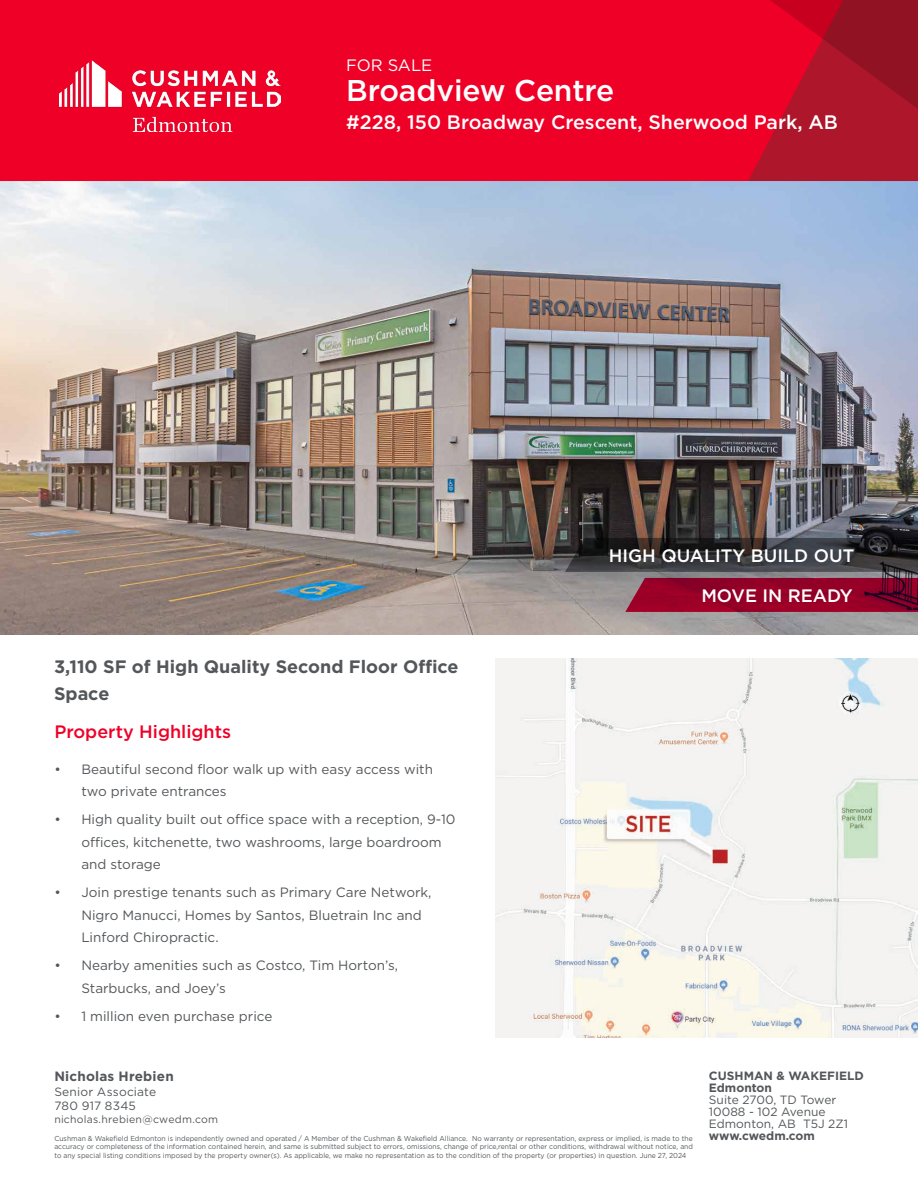
<style>
.page{position:relative;width:918px;height:1188px;background:#fff}
.page>*{position:absolute;margin:0;border:0;box-sizing:border-box;transform-origin:0 0}
.t1{font:500 30px "Gotham";letter-spacing:-.005em;color:#fff}
.t2{font:500 19.5px "Gotham";color:#fff}
.Subheading_-_gray{font:700 18px/27px "Gotham";color:#54575a}
.Body_Text{font:500 18px "Gotham";color:#fff}
.Section_Head_-_red{font:500 18px "Gotham";color:#ef0027}
.t3{font:16.5px "Gotham";color:#fff}
.t4{font:13.5px/22.5px "Gotham";color:#54575a}
.t5{font:700 13.5px "Gotham";letter-spacing:.015em;color:#54575a}
.t6{font:12px/12px "Gotham";color:#54575a}
.t7{font:700 12px/12px "Gotham";color:#54575a}
.t8{font:10.5px "Gotham";letter-spacing:.02em;color:#54575a}
.t9{font:7.2px/8.7px "Gotham";color:#54575a;scale:.95 1}
</style>
<div class="page">
<img style="left:0;top:181px;width:918px;height:453px">
<svg style="left:565px;top:538px;width:353px;height:34px;background:#323235"></svg>
<svg style="left:625px;top:578px;width:293px;height:34px;background:#90052a"></svg>
<div style="left:0;top:0;width:918px;height:181px;background:#ef0027"></div>
<svg style="left:748px;top:0;width:170px;height:181px"></svg>
<img style="left:59px;top:60px;width:222px;height:72px">
<img style="left:496px;top:659px;width:422px;height:379px">
<h3 class="t3" style="left:346px;top:54px;width:88px">FOR SALE</h3>
<h1 class="t1" style="left:346px;top:71px;width:270px">Broadview Centre</h1>
<h2 class="t2" style="left:346px;top:110px;width:493px">#228, 150 Broadway Crescent, Sherwood Park, AB</h2>
<p class="Body_Text" style="left:609px;top:544px;width:247px">HIGH QUALITY BUILD OUT</p>
<p class="Subheading_-_gray" style="left:54px;top:653px;width:406px">3,110 SF of High Quality Second Floor Office<br>Space</p>
<p class="Section_Head_-_red" style="left:54px;top:720px;width:178px">Property Highlights</p>
<p class="t4" style="left:81px;top:758px;width:353px;text-indent:-27px">• Beautiful second floor walk up with easy access with two private entrances</p>
<p class="t4" style="left:81px;top:808px;width:376px;text-indent:-27px">• High quality built out office space with a reception, 9-10 offices, kitchenette, two washrooms, large boardroom and storage</p>
<p class="t4" style="left:81px;top:881px;width:352px;text-indent:-27px">• Join prestige tenants such as Primary Care Network,<br>Nigro Manucci, Homes by Santos, Bluetrain Inc and<br>Linford Chiropractic.</p>
<p class="t4" style="left:81px;top:954px;width:318px;text-indent:-27px">• Nearby amenities such as Costco, Tim Horton’s,<br>Starbucks, and Joey’s</p>
<p class="t4" style="left:54px;top:1004px;width:220px">• 1 million even purchase price</p>
<p class="Body_Text" style="left:701px;top:584px;width:153px">MOVE IN READY</p>
<h3 class="t5" style="left:54px;top:1068px;width:121px">Nicholas Hrebien</h3>
<h3 class="t6" style="left:54px;top:1084px;width:103px;line-height:14.4px">Senior Associate<br>780 917 8345</h3>
<h3 class="t8" style="left:54px;top:1112px;width:165px">nicholas.hrebien@cwedm.com</h3>
<h3 class="t7" style="left:709px;top:1070px;width:157px">CUSHMAN &amp; WAKEFIELD<br>Edmonton</h3>
<h3 class="t6" style="left:709px;top:1094px;width:141px">Suite 2700, TD Tower<br>10088 - 102 Avenue<br>Edmonton, AB T5J 2Z1</h3>
<p class="t9" style="left:54px;top:1134px;width:673px">Cushman &amp; Wakefield Edmonton is independently owned and operated / A Member of the Cushman &amp; Wakefield Alliance. No warranty or representation, express or implied, is made to the</p>
<h3 class="t7" style="left:709px;top:1130px;width:108px">www.cwedm.com</h3>
<p class="t9" style="left:54px;top:1142px;width:674px">accuracy or completeness of the information contained herein, and same is submitted subject to errors, omissions, change of price,rental or other conditions, withdrawal without notice, and to any special listing conditions imposed by the property owner(s). As applicable, we make no representation as to the condition of the property (or properties) in question. June 27, 2024</p>
</div>
